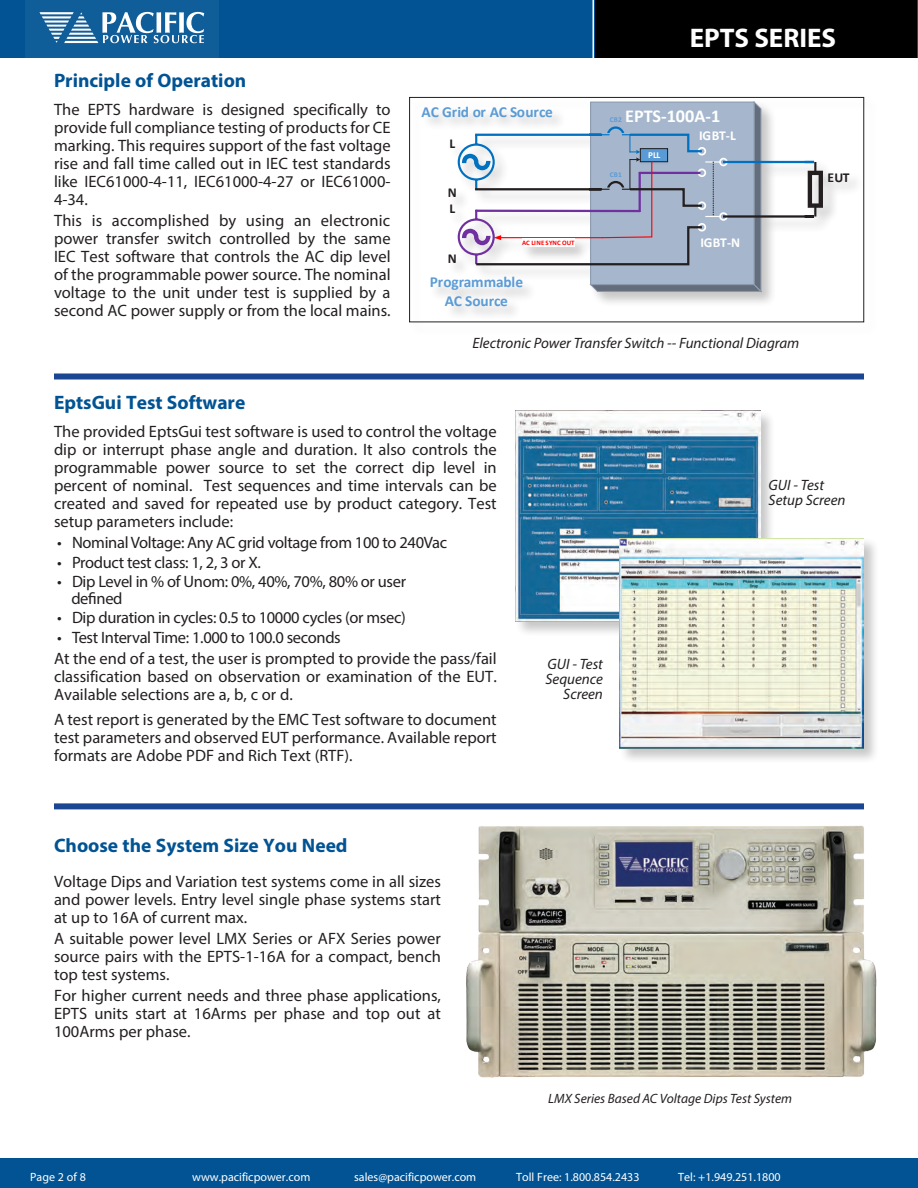
<style>
.page{position:relative;width:918px;height:1188px;background:#fff}
.page>*{position:absolute;margin:0;border:0;box-sizing:border-box;transform-origin:0 0}
.t1{font:700 27px "Myriad Pro";color:#fff}
.t2{font:700 19.5px "Myriad Pro";color:#015393}
.t3{font:700 18.15px "Calibri";letter-spacing:-.005em;color:#feffff}
.t4{font:16.5px/18px "Myriad Pro";color:#231f20;text-align:justify}
.t5{font:16.5px/16.5px "Myriad Pro";letter-spacing:-.02em;color:#231f20}
.t6{font:700 15.3px/18.1px "Calibri";letter-spacing:-.015em;color:#5b9bd5;text-align:center}
.t7{font:italic 15px/15px "Myriad Pro";color:#231f20}
.t8{font:700 13.65px "Calibri";letter-spacing:-.015em;color:#fff}
.t9{font:700 13.65px/16.4px "Calibri";color:#231f20}
.t10{font:italic 13.5px "Myriad Pro";color:#231f20}
.t11{font:12px "Myriad Pro";color:#fff}
.t12{font:700 9.15px "Calibri";color:#feffff}
.t13{font:700 7.35px "Calibri";letter-spacing:.015em;color:#5b9bd5}
.t14{font:700 6.75px "Calibri";letter-spacing:.01em;color:#f00}
</style>
<div class="page">
<div style="left:408px;top:96px;width:472px;height:242px;background:#231f20;opacity:.25"></div>
<svg style="left:808px;top:162px;width:15px;height:55px"></svg>
<hr style="left:724px;top:161px;width:90px;height:2px;background:#0070c0">
<hr style="left:724px;top:215px;width:90px;height:3px;background:#231f20">
<svg style="left:457px;top:101px;width:305px;height:192px"></svg>
<div style="left:409px;top:97px;width:455px;height:225px;border:1px solid #231f20"></div>
<div style="left:54px;top:374px;width:810px;height:6px;background:#1b4692"></div>
<div style="left:515px;top:410px;width:261px;height:227px;background:#231f20;opacity:.25"></div>
<img style="left:516px;top:411px;width:244px;height:210px">
<div style="left:619px;top:537px;width:261px;height:227px;background:#231f20;opacity:.25"></div>
<img style="left:620px;top:538px;width:244px;height:210px">
<div style="left:54px;top:803px;width:810px;height:6px;background:#1b4692"></div>
<div style="left:0;top:0;width:917px;height:58px;background:#015393"></div>
<div style="left:595px;top:0;width:323px;height:58px;background:#000"></div>
<hr style="left:917px;top:0;width:1px;height:58px;background:#015393">
<hr style="left:592px;top:0;width:2px;height:59px;background:#fff">
<div style="left:0;top:1158px;width:918px;height:30px;background:#015393"></div>
<img style="left:466px;top:825px;width:411px;height:253px">
<div style="left:25px;top:0;width:194px;height:58px;background:#0f5d99"></div>
<svg style="left:39px;top:12px;width:165px;height:31px"></svg>
<p class="t2" style="left:54px;top:68px;width:194px">Principle of Operation</p>
<p class="t4" style="left:54px;top:100px;width:338px">The EPTS hardware is designed specifically to provide full compliance testing of products for CE marking. This requires support of the fast voltage rise and fall time called out in IEC test standards like IEC61000-4-11, IEC61000-4-27 or IEC61000- 4-34.</p>
<p class="t4" style="left:54px;top:211px;width:338px">This is accomplished by using an electronic power transfer switch controlled by the same IEC Test software that controls the AC dip level of the programmable power source. The nominal voltage to the unit under test is supplied by a second AC power supply or from the local mains.</p>
<h1 class="t1" style="left:690px;top:20px;width:148px">EPTS SERIES</h1>
<p class="t6" style="left:422px;top:102px;width:133px">AC Grid or AC Source</p>
<p class="t3" style="left:625px;top:103px;width:97px">EPTS-100A-1</p>
<p class="t13" style="left:610px;top:114px;width:13px">CB2</p>
<p class="t9" style="left:449px;top:135px;width:7px">L</p>
<p class="t9" style="left:448px;top:184px;width:10px">N<br>L</p>
<p class="t9" style="left:448px;top:250px;width:10px">N</p>
<p class="t14" style="left:522px;top:238px;width:54px">AC LINE SYNC OUT</p>
<p class="t6" style="left:430px;top:273px;width:95px">Programmable<br>AC Source</p>
<p class="t13" style="left:610px;top:169px;width:13px">CB1</p>
<p class="t12" style="left:648px;top:148px;width:14px">PLL</p>
<p class="t8" style="left:699px;top:126px;width:38px">IGBT-L</p>
<p class="t8" style="left:700px;top:233px;width:41px">IGBT-N</p>
<p class="t7" style="left:473px;top:335px;width:328px">Electronic Power Transfer Switch -- Functional Diagram</p>
<p class="t9" style="left:828px;top:169px;width:24px">EUT</p>
<p class="t2" style="left:54px;top:390px;width:193px">EptsGui Test Software</p>
<p class="t4" style="left:54px;top:422px;width:444px">The provided EptsGui test software is used to control the voltage dip or interrupt phase angle and duration. It also controls the programmable power source to set the correct dip level in percent of nominal. Test sequences and time intervals can be created and saved for repeated use by product category. Test setup parameters include:</p>
<p class="t5" style="left:57px;top:534px;width:392px">• Nominal Voltage: Any AC grid voltage from 100 to 240Vac</p>
<p class="t5" style="left:57px;top:554px;width:206px">• Product test class: 1, 2, 3 or X.</p>
<p class="t5" style="left:71px;top:573px;width:336px;text-indent:-14px">• Dip Level in % of Unom: 0%, 40%, 70%, 80% or user defined</p>
<p class="t5" style="left:57px;top:609px;width:350px">• Dip duration in cycles: 0.5 to 10000 cycles (or msec)</p>
<p class="t4" style="left:54px;top:626px;width:444px;line-height:21px">• Test Interval Time: 1.000 to 100.0 seconds<br>At the end of a test, the user is prompted to provide the pass/fail</p>
<p class="t4" style="left:54px;top:667px;width:444px">classification based on observation or examination of the EUT.<br>Available selections are a, b, c or d.</p>
<p class="t4" style="left:54px;top:710px;width:444px">A test report is generated by the EMC Test software to document test parameters and observed EUT performance. Available report formats are Adobe PDF and Rich Text (RTF).</p>
<p class="t2" style="left:54px;top:832px;width:295px">Choose the System Size You Need</p>
<p class="t4" style="left:54px;top:872px;width:388px">Voltage Dips and Variation test systems come in all sizes and power levels. Entry level single phase systems start at up to 16A of current max.</p>
<p class="t4" style="left:54px;top:929px;width:388px">A suitable power level LMX Series or AFX Series power source pairs with the EPTS-1-16A for a compact, bench top test systems.</p>
<p class="t4" style="left:54px;top:986px;width:389px">For higher current needs and three phase applications, EPTS units start at 16Arms per phase and top out at 100Arms per phase.</p>
<p class="t7" style="left:545px;top:656px;width:59px;text-align:right">GUI - Test<br>Sequence<br>Screen</p>
<p class="t7" style="left:769px;top:477px;width:78px">GUI - Test<br>Setup Screen</p>
<p class="t10" style="left:548px;top:1090px;width:245px">LMX Series Based AC Voltage Dips Test System</p>
<p class="t11" style="left:30px;top:1170px;width:57px">Page 2 of 8</p>
<p class="t11" style="left:192px;top:1170px;width:120px">www.pacificpower.com</p>
<p class="t11" style="left:354px;top:1170px;width:124px">sales@pacificpower.com</p>
<p class="t11" style="left:516px;top:1170px;width:125px">Toll Free: 1.800.854.2433</p>
<p class="t11" style="left:678px;top:1170px;width:104px">Tel: +1.949.251.1800</p>
</div>
